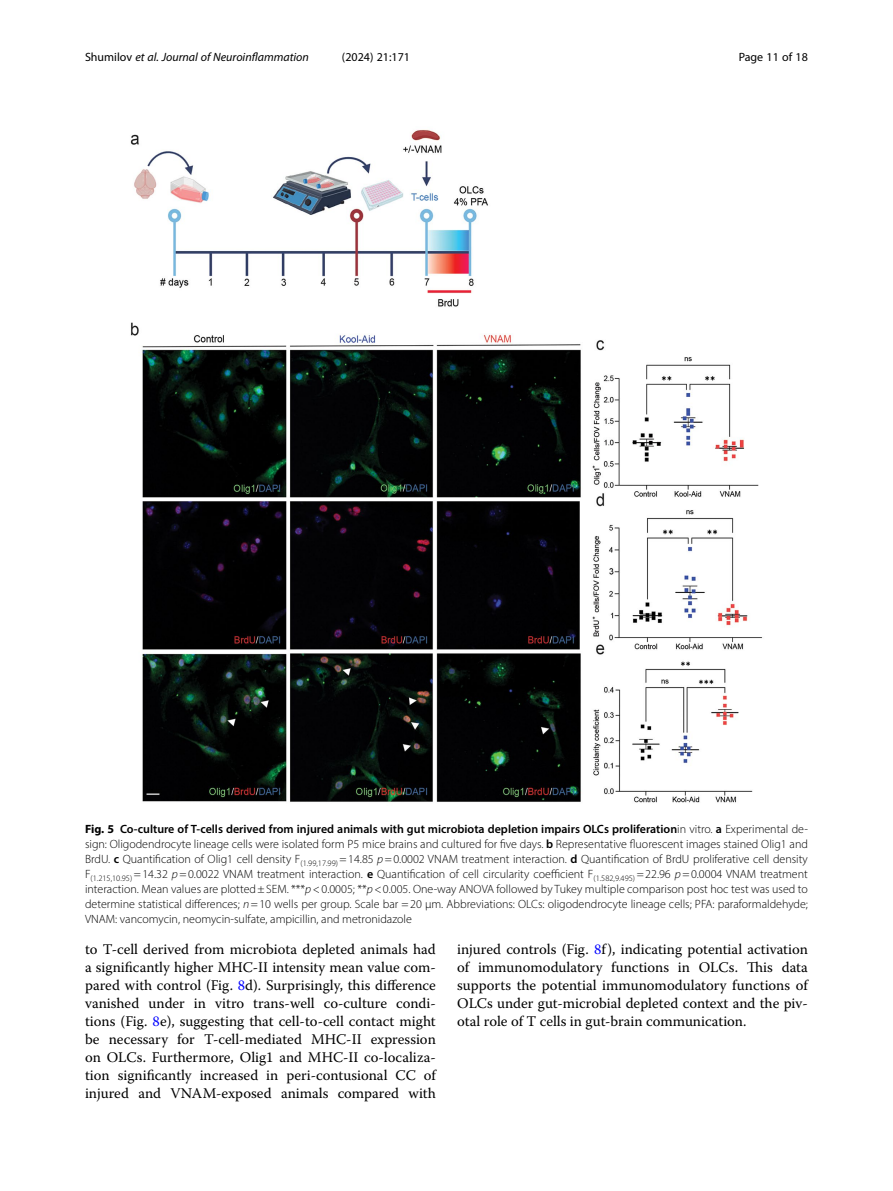
<style>
.page{position:relative;width:893px;height:1191px;background:#fff}
.page>*{position:absolute;margin:0;border:0;box-sizing:border-box;transform-origin:0 0}
.Body_Text{font:14.7px/18px "Warnock Pro";color:#000;text-align:justify}
.Figure_Caption{font:300 12px/15px "Myriad Pro";color:#000;text-align:justify}
.t1{font:italic 12px "Myriad Pro";color:#000}
.t2{font:12px "Myriad Pro";color:#000}
.s1{font-style:normal}
.s2{font-weight:700}
.s3{font-weight:600}
.s4{font-style:italic}
.s5{color:#00f}
</style>
<div class="page">
<img style="left:130px;top:129px;width:633px;height:674px">
<p class="t1" style="left:85px;top:50px;width:225px"><span class="s1">Shumilov</span> et al. Journal of Neuroinflammation</p>
<p class="t2" style="left:342px;top:50px;width:70px">(2024) 21:171</p>
<p class="t2" style="left:739px;top:50px;width:71px">Page 11 of 18</p>
<p class="Figure_Caption" style="left:85px;top:821px;width:724px"><span class="s2">Fig. 5</span> <span class="s3">Co-culture of T-cells derived from injured animals with gut microbiota depletion impairs OLCs proliferation</span>in vitro. <span class="s3">a</span> Experimental de&shy;sign: Oligodendrocyte lineage cells were isolated form P5 mice brains and cultured for five days. <span class="s3">b</span> Representative fluorescent images stained Olig1 and BrdU. <span class="s3">c</span> Quantification of Olig1 cell density F<sub>(1.99,17.99)</sub> =14.85 <span class="s4">p</span>=0.0002 VNAM treatment interaction. <span class="s3">d</span> Quantification of BrdU proliferative cell density F<sub>(1.215,10.95)</sub> =14.32 <span class="s4">p</span>=0.0022 VNAM treatment interaction. <span class="s3">e</span> Quantification of cell circularity coefficient F<sub>(1.582,9.495)</sub> =22.96 <span class="s4">p</span>=0.0004 VNAM treatment interaction. Mean values are plotted±SEM. ***<span class="s4">p</span>&lt;0.0005; **<span class="s4">p</span>&lt;0.005. One-way ANOVA followed by Tukey multiple comparison post hoc test was used to determine statistical differences; <span class="s4">n</span>=10 wells per group. Scale bar =20 μm. Abbreviations: OLCs: oligodendrocyte lineage cells; PFA: paraformaldehyde; VNAM: vancomycin, neomycin-sulfate, ampicillin, and metronidazole</p>
<p class="Body_Text" style="left:85px;top:940px;width:352px">to T-cell derived from microbiota depleted animals had a significantly higher MHC-II intensity mean value com&shy;pared with control (Fig. <span class="s5">8</span>d). Surprisingly, this difference vanished under in vitro trans-well co-culture condi&shy;tions (Fig. <span class="s5">8</span>e), suggesting that cell-to-cell contact might be necessary for T-cell-mediated MHC-II expression on OLCs. Furthermore, Olig1 and MHC-II co-localiza&shy;tion significantly increased in peri-contusional CC of injured and VNAM-exposed animals compared with</p>
<p class="Body_Text" style="left:457px;top:940px;width:352px">injured controls (Fig. <span class="s5">8</span>f), indicating potential activation of immunomodulatory functions in OLCs. This data supports the potential immunomodulatory functions of OLCs under gut-microbial depleted context and the piv&shy;otal role of T cells in gut-brain communication.</p>
</div>
